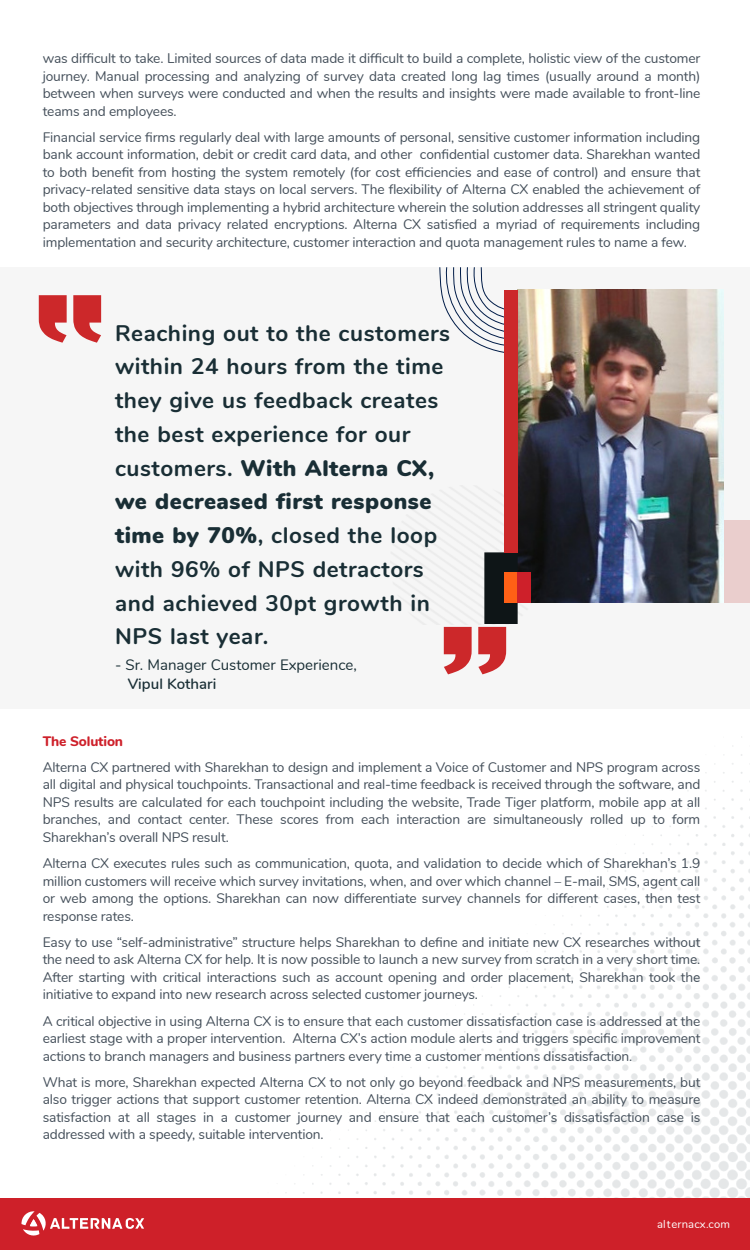
<style>
.page{position:relative;width:750px;height:1250px;background:#fff}
.page>*{position:absolute;margin:0;border:0;box-sizing:border-box;transform-origin:0 0}
.t1{font:700 22.5px/33.8px "Nunito";letter-spacing:.025em;color:#192e35}
.t2{font:15px "Nunito";color:#192e35}
.t3{font:600 15px "Nunito";color:#192e35}
.t4{font:13.75px/17.5px "Nunito";letter-spacing:-.01em;color:#444f5a;text-align:justify}
.t5{font:800 13.75px "Nunito";letter-spacing:-.01em;color:#ce202a}
.t6{font:11.25px "Nunito";letter-spacing:.015em;color:#fff}
.s1{font-weight:900}
</style>
<div class="page">
<img style="left:285px;top:736px;width:465px;height:462px">
<div style="left:0;top:1198px;width:750px;height:52px;background:#ce2029"></div>
<svg style="left:21px;top:1211px;width:123px;height:25px"></svg>
<div style="left:0;top:267px;width:750px;height:442px;background:#f6f6f6"></div>
<svg style="left:439px;top:267px;width:104px;height:86px"></svg>
<div style="left:724px;top:520px;width:26px;height:83px;background:#eacecd"></div>
<svg style="left:39px;top:295px;width:62px;height:48px"></svg>
<img style="left:518px;top:290px;width:206px;height:313px">
<svg style="left:444px;top:552px;width:74px;height:122px"></svg>
<div style="left:504px;top:572px;width:14px;height:31px;background:#ff6016"></div>
<div style="left:518px;top:572px;width:13px;height:31px;background:#ce202a"></div>
<div style="left:504px;top:290px;width:14px;height:262px;background:#cc282a"></div>
<p class="t4" style="left:43px;top:50px;width:659px">was difficult to take. Limited sources of data made it difficult to build a complete, holistic view of the customer journey. Manual processing and analyzing of survey data created long lag times (usually around a month) between when surveys were conducted and when the results and insights were made available to front-line teams and employees.</p>
<p class="t4" style="left:43px;top:129px;width:659px">Financial service firms regularly deal with large amounts of personal, sensitive customer information including bank account information, debit or credit card data, and other confidential customer data. Sharekhan wanted to both benefit from hosting the system remotely (for cost efficiencies and ease of control) and ensure that privacy-related sensitive data stays on local servers. The flexibility of Alterna CX enabled the achievement of both objectives through implementing a hybrid architecture wherein the solution addresses all stringent quality parameters and data privacy related encryptions. Alterna CX satisfied a myriad of requirements including implementation and security architecture, customer interaction and quota management rules to name a few.</p>
<p class="t1" style="left:115px;top:316px;width:337px">Reaching out to the customers within 24 hours from the time they give us feedback creates the best experience for our customers. <span class="s1">With Alterna CX, we decreased first response time by 70%</span>, closed the loop with 96% of NPS detractors and achieved 30pt growth in<br>NPS last year.</p>
<p class="t2" style="left:115px;top:655px;width:243px">- Sr. Manager Customer Experience,</p>
<p class="t3" style="left:128px;top:674px;width:90px">Vipul Kothari</p>
<p class="t5" style="left:43px;top:732px;width:82px">The Solution</p>
<p class="t4" style="left:43px;top:759px;width:659px">Alterna CX partnered with Sharekhan to design and implement a Voice of Customer and NPS program across all digital and physical touchpoints. Transactional and real-time feedback is received through the software, and NPS results are calculated for each touchpoint including the website, Trade Tiger platform, mobile app at all branches, and contact center. These scores from each interaction are simultaneously rolled up to form Sharekhan’s overall NPS result.</p>
<p class="t4" style="left:43px;top:855px;width:659px">Alterna CX executes rules such as communication, quota, and validation to decide which of Sharekhan’s 1.9 million customers will receive which survey invitations, when, and over which channel – E-mail, SMS, agent call or web among the options. Sharekhan can now differentiate survey channels for different cases, then test response rates.</p>
<p class="t4" style="left:43px;top:934px;width:659px">Easy to use “self-administrative” structure helps Sharekhan to define and initiate new CX researches without the need to ask Alterna CX for help. It is now possible to launch a new survey from scratch in a very short time.<br>After starting with critical interactions such as account opening and order placement, Sharekhan took the initiative to expand into new research across selected customer journeys.</p>
<p class="t4" style="left:43px;top:1012px;width:659px">A critical objective in using Alterna CX is to ensure that each customer dissatisfaction case is addressed at the earliest stage with a proper intervention. Alterna CX’s action module alerts and triggers specific improvement actions to branch managers and business partners every time a customer mentions dissatisfaction.</p>
<p class="t4" style="left:43px;top:1074px;width:659px">What is more, Sharekhan expected Alterna CX to not only go beyond feedback and NPS measurements, but also trigger actions that support customer retention. Alterna CX indeed demonstrated an ability to measure satisfaction at all stages in a customer journey and ensure that each customer’s dissatisfaction case is addressed with a speedy, suitable intervention.</p>
<p class="t6" style="left:657px;top:1217px;width:75px">alternacx.com</p>
</div>
